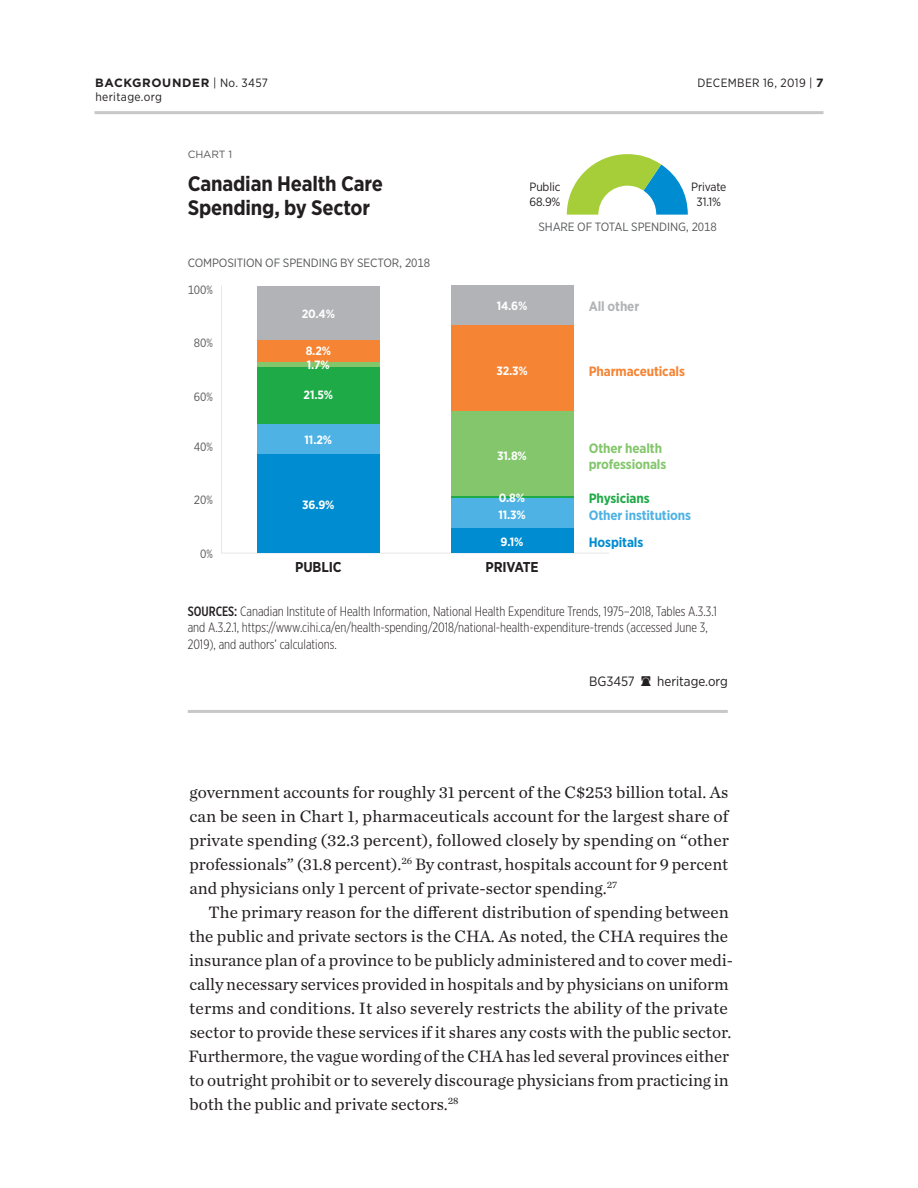
<style>
.page{position:relative;width:918px;height:1188px;background:#fff}
.page>*{position:absolute;margin:0;border:0;box-sizing:border-box;transform-origin:0 0}
.t1{font:700 21px/24px "Gotham Narrow";letter-spacing:-.01em;color:#231f20}
.Body_Text{font:17.25px/24px "Chronicle Text G1";color:#231f20;text-align:justify}
.t2{font:700 14.25px "Gotham Narrow";letter-spacing:-.01em;color:#231f20}
.t3{font:300 13.5px/16.5px "Gotham X Narrow";color:#231f20}
.t4{font:700 13.5px/16.5px "Gotham Narrow";letter-spacing:-.01em;color:#83c66b}
.t5{font:13.5px "Gotham Narrow";color:#231f20}
.t6{font:700 13.5px "Gotham Narrow";letter-spacing:-.01em;color:#4eb2e5}
.t7{font:700 13.5px "Gotham Narrow";letter-spacing:-.01em;color:#f58434}
.t8{font:700 13.5px "Gotham Narrow";letter-spacing:-.01em;color:#1faa48}
.t9{font:700 13.5px "Gotham Narrow";letter-spacing:-.01em;color:#008cd0}
.t10{font:700 13.5px "Gotham Narrow";letter-spacing:-.01em;color:#b2b3b7}
.t11{font:12px "Gotham Narrow";letter-spacing:-.01em;color:#57585a}
.t12{font:700 12px "Gotham Narrow";color:#fff}
.t13{font:12px "Gotham Narrow";letter-spacing:.025em;color:#231f20}
.t14{font:12px/15px "Gotham Narrow";letter-spacing:-.01em;color:#231f20}
.t15{font:700 12px "Gotham";letter-spacing:.05em;color:#231f20}
.t16{font:10.5px "Gotham";letter-spacing:-.01em;color:#57585a}
.s1{font-family:"Gotham Narrow";font-weight:400}
.s2{font-family:"Gotham";font-weight:700}
.s3{font-weight:500}
.s4{font-family:"THF";font-size:9.75px}
</style>
<div class="page">
<hr style="left:94px;top:111px;width:730px;height:3px;background:#c7c8ca">
<hr style="left:188px;top:710px;width:540px;height:3px;background:#c7c8ca">
<svg style="left:567px;top:154px;width:121px;height:61px"></svg>
<hr style="left:222px;top:553px;width:387px;height:1px;background:#e6e7e9">
<hr style="left:221px;top:285px;width:1px;height:268px;background:#e6e7e9">
<div style="left:257px;top:286px;width:122px;height:54px;background:#b2b3b7"></div>
<div style="left:451px;top:286px;width:122px;height:39px;background:#b2b3b7"></div>
<div style="left:257px;top:340px;width:122px;height:22px;background:#f58434"></div>
<div style="left:451px;top:325px;width:122px;height:86px;background:#f58434"></div>
<div style="left:257px;top:362px;width:122px;height:5px;background:#83c66b"></div>
<div style="left:451px;top:411px;width:122px;height:85px;background:#83c66b"></div>
<div style="left:257px;top:367px;width:122px;height:57px;background:#1faa48"></div>
<hr style="left:451px;top:496px;width:122px;height:3px;background:#1faa48">
<div style="left:257px;top:424px;width:122px;height:30px;background:#4eb2e5"></div>
<div style="left:451px;top:499px;width:122px;height:30px;background:#4eb2e5"></div>
<div style="left:257px;top:454px;width:122px;height:99px;background:#008cd0"></div>
<div style="left:451px;top:529px;width:122px;height:24px;background:#008cd0"></div>
<p class="t15" style="left:95px;top:75px;width:174px">BACKGROUNDER <span class="s1">| No. 3457</span></p>
<p class="t13" style="left:697px;top:75px;width:128px">December 16, 2019 | <span class="s2">7</span></p>
<p class="t13" style="left:95px;top:90px;width:68px">heritage.org</p>
<p class="t16" style="left:188px;top:147px;width:46px">CHART 1</p>
<p class="t1" style="left:188px;top:171px;width:197px">Canadian Health Care<br>Spending, by Sector</p>
<p class="t14" style="left:529px;top:179px;width:33px">Public<br>68.9%</p>
<p class="t14" style="left:691px;top:179px;width:37px;text-align:center">Private<br>31.1%</p>
<p class="t11" style="left:188px;top:256px;width:244px">COMPOSITION OF SPENDING BY SECTOR, 2018</p>
<p class="t11" style="left:188px;top:282px;width:27px">100%</p>
<p class="t11" style="left:194px;top:335px;width:20px">80%</p>
<p class="t11" style="left:194px;top:389px;width:20px">60%</p>
<p class="t11" style="left:194px;top:439px;width:20px">40%</p>
<p class="t11" style="left:194px;top:493px;width:20px">20%</p>
<p class="t11" style="left:200px;top:546px;width:14px">0%</p>
<p class="t12" style="left:302px;top:306px;width:35px">20.4%</p>
<p class="t12" style="left:306px;top:343px;width:27px">8.2%</p>
<p class="t12" style="left:307px;top:357px;width:24px">1.7%</p>
<p class="t12" style="left:304px;top:388px;width:31px">21.5%</p>
<p class="t12" style="left:305px;top:432px;width:29px">11.2%</p>
<p class="t12" style="left:302px;top:497px;width:34px">36.9%</p>
<p class="t2" style="left:295px;top:558px;width:48px">PUBLIC</p>
<p class="t11" style="left:538px;top:219px;width:180px">SHARE OF TOTAL SPENDING, 2018</p>
<p class="t12" style="left:497px;top:298px;width:32px">14.6%</p>
<p class="t10" style="left:589px;top:298px;width:52px">All other</p>
<p class="t12" style="left:496px;top:363px;width:33px">32.3%</p>
<p class="t7" style="left:589px;top:362px;width:98px">Pharmaceuticals</p>
<p class="t12" style="left:497px;top:448px;width:31px">31.8%</p>
<p class="t4" style="left:589px;top:439px;width:79px">Other health professionals</p>
<p class="t12" style="left:499px;top:490px;width:28px">0.8%</p>
<p class="t12" style="left:501px;top:534px;width:24px">9.1%</p>
<p class="t12" style="left:498px;top:507px;width:29px">11.3%</p>
<p class="t8" style="left:589px;top:489px;width:62px">Physicians</p>
<p class="t6" style="left:589px;top:506px;width:104px">Other institutions</p>
<p class="t9" style="left:589px;top:534px;width:56px">Hospitals</p>
<p class="t2" style="left:485px;top:558px;width:55px">PRIVATE</p>
<p class="t3" style="left:188px;top:603px;width:531px"><span class="s3">SOURCES:</span> Canadian Institute of Health Information, National Health Expenditure Trends, 1975–2018, Tables A.3.3.1 and A.3.2.1, https://www.cihi.ca/en/health-spending/2018/national-health-expenditure-trends (accessed June 3,<br>2019), and authors’ calculations.</p>
<p class="t5" style="left:589px;top:673px;width:140px">BG3457 <span class="s4">A</span> heritage.org</p>
<p class="Body_Text" style="left:189px;top:779px;width:541px">government accounts for roughly 31 percent of the C$253 billion total. As can be seen in Chart 1, pharmaceuticals account for the largest share of private spending (32.3 percent), followed closely by spending on “other professionals” (31.8 percent).<sup>26</sup> By contrast, hospitals account for 9 percent and physicians only 1 percent of private-sector spending.<sup>27</sup></p>
<p class="Body_Text" style="left:189px;top:899px;width:546px;text-align:left;text-indent:20px">The primary reason for the different distribution of spending between the public and private sectors is the CHA. As noted, the CHA requires the insurance plan of a province to be publicly administered and to cover medi&shy;cally necessary services provided in hospitals and by physicians on uniform terms and conditions. It also severely restricts the ability of the private sector to provide these services if it shares any costs with the public sector.<br>Furthermore, the vague wording of the CHA has led several provinces either to outright prohibit or to severely discourage physicians from practicing in both the public and private sectors.<sup>28</sup></p>
</div>
